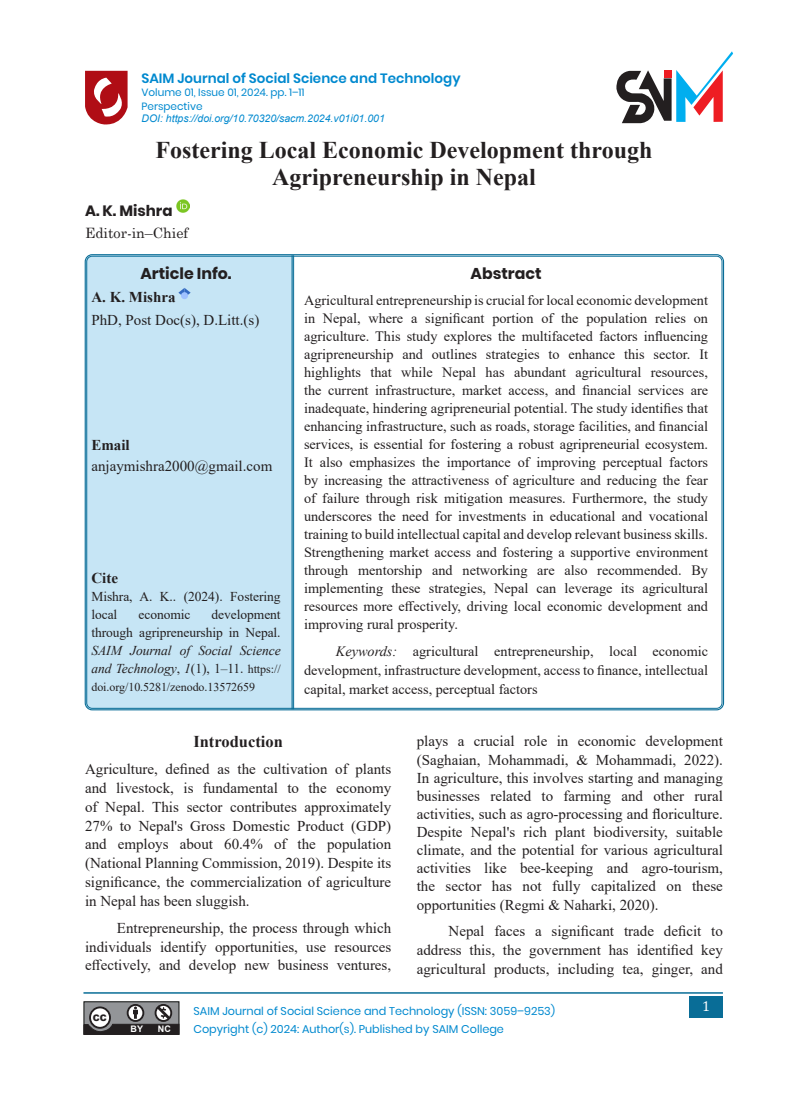
<style>
.page{position:relative;width:808px;height:1106px;background:#fff}
.page>*{position:absolute;margin:0;border:0;box-sizing:border-box;transform-origin:0 0}
.head{font:700 24px/27px "Times New Roman";color:#231f20;text-align:center}
.t1{font:700 16.5px "Times New Roman";color:#231f20}
.info{font:700 15.75px "Poppins";color:#231f20}
.TT{font:15px/18.1px "Times New Roman";color:#231f20;text-align:justify}
.T{font:15px/18.8px "Times New Roman";color:#231f20;text-align:justify}
.abstract{font:15px "Times New Roman";color:#231f20}
.abstract-2{font:700 15px "Times New Roman";color:#231f20}
.Writer{font:700 15px "Poppins";color:#231f20}
.T-2{font:14.25px/18px "Times New Roman";color:#231f20;text-align:justify}
.TT-2{font:14.25px/18.8px "Times New Roman";color:#231f20;text-align:justify}
.Writer-2{font:14.25px "Century Schoolbook";color:#231f20}
.t2{font:14.25px "Cambria";color:#fff}
.t3{font:13.5px/18px "Times New Roman";letter-spacing:-.005em;color:#231f20}
.t4{font:600 13.5px "Poppins";color:#0089cf}
.t5{font:12px "Times New Roman";letter-spacing:-.005em;color:#231f20}
.t6{font:11.25px/18px "Poppins";color:#0089cf}
.t7{font:italic 10.5px "Arial";color:#0089cf}
.t8{font:10.5px/14.1px "Poppins";color:#0089cf}
.t9{font:700 9px "Arial";color:#fff}
.t10{font:900 9px "Arial";color:#231f20}
.s1{font-style:italic}
.s2{font-size:12px}
</style>
<div class="page">
<div style="left:689px;top:996px;width:34px;height:21px;background:#096d97"></div>
<hr style="left:83px;top:992px;width:640px;height:1px;background:#096d97">
<div style="left:83px;top:1001px;width:96px;height:33px;background:#484a49"></div>
<svg style="left:83px;top:1002px;width:97px;height:33px;background:#717071"></svg>
<svg style="left:85px;top:71px;width:43px;height:54px"></svg>
<svg style="left:616px;top:51px;width:117px;height:72px"></svg>
<div style="left:86px;top:255px;width:207px;height:454px;background:#c6e5f5"></div>
<svg style="left:177px;top:200px;width:12px;height:12px"></svg>
<div style="left:181px;top:292px;width:7px;height:7px;background:#a0c2ff;border-radius:50%"></div>
<svg style="left:178px;top:288px;width:13px;height:9px"></svg>
<p class="t4" style="left:141px;top:70px;width:321px">SAIM Journal of Social Science and Technology</p>
<p class="t8" style="left:141px;top:85px;width:165px">Volume 01, Issue 01, 2024. pp. 1–11<br>Perspective</p>
<p class="t7" style="left:141px;top:111px;width:245px">DOI: https://doi.org/10.70320/sacm.2024.v01i01.001</p>
<p class="head" style="left:156px;top:136px;width:498px">Fostering Local Economic Development through<br>Agripreneurship in Nepal</p>
<p class="Writer" style="left:85px;top:202px;width:89px">A. K. Mishra</p>
<p class="Writer-2" style="left:85px;top:224px;width:105px">Editor-in–Chief</p>
<p class="info" style="left:140px;top:264px;width:93px">Article Info.</p>
<p class="abstract-2" style="left:91px;top:286px;width:86px">A. K. Mishra</p>
<p class="abstract" style="left:91px;top:309px;width:169px">PhD, Post Doc(s), D.Litt.(s)</p>
<p class="info" style="left:470px;top:264px;width:73px">Abstract</p>
<p class="T-2" style="left:304px;top:291px;width:405px">Agricultural entrepreneurship is crucial for local economic development in Nepal, where a significant portion of the population relies on agriculture. This study explores the multifaceted factors influencing agripreneurship and outlines strategies to enhance this sector. It highlights that while Nepal has abundant agricultural resources, the current infrastructure, market access, and financial services are inadequate, hindering agripreneurial potential. The study identifies that enhancing infrastructure, such as roads, storage facilities, and financial services, is essential for fostering a robust agripreneurial ecosystem.<br>It also emphasizes the importance of improving perceptual factors by increasing the attractiveness of agriculture and reducing the fear of failure through risk mitigation measures. Furthermore, the study underscores the need for investments in educational and vocational training to build intellectual capital and develop relevant business skills.<br>Strengthening market access and fostering a supportive environment through mentorship and networking are also recommended. By implementing these strategies, Nepal can leverage its agricultural resources more effectively, driving local economic development and improving rural prosperity.</p>
<p class="TT-2" style="left:304px;top:642px;width:405px;text-indent:32px"><span class="s1">Keywords:</span> agricultural entrepreneurship, local economic development, infrastructure development, access to finance, intellectual capital, market access, perceptual factors</p>
<p class="abstract-2" style="left:91px;top:434px;width:40px">Email</p>
<p class="abstract" style="left:91px;top:455px;width:182px">anjaymishra2000@gmail.com</p>
<p class="abstract-2" style="left:91px;top:567px;width:28px">Cite</p>
<p class="t3" style="left:91px;top:587px;width:191px">Mishra, A. K.. (2024). Fostering local</p>
<p class="t3" style="left:91px;top:605px;width:191px;text-align:justify;text-indent:120px">development through agripreneurship in Nepal.<br><span class="s1">SAIM Journal of Social Science and Technology</span>, <span class="s1">1</span>(1), 1–11. <span class="s2">https://</span></p>
<p class="t5" style="left:91px;top:678px;width:165px">doi.org/10.5281/zenodo.13572659</p>
<p class="t3" style="left:138px;top:605px;width:54px">economic</p>
<p class="t1" style="left:193px;top:729px;width:91px">Introduction</p>
<p class="T" style="left:85px;top:759px;width:308px">Agriculture, defined as the cultivation of plants and livestock, is fundamental to the economy of Nepal. This sector contributes approximately 27% to Nepal's Gross Domestic Product (GDP) and employs about 60.4% of the population (National Planning Commission, 2019). Despite its significance, the commercialization of agriculture in Nepal has been sluggish.</p>
<p class="TT" style="left:85px;top:918px;width:308px;line-height:18.8px;text-indent:32px">Entrepreneurship, the process through which individuals identify opportunities, use resources effectively, and develop new business ventures,</p>
<p class="TT" style="left:417px;top:731px;width:308px">plays a crucial role in economic development (Saghaian, Mohammadi, &amp; Mohammadi, 2022).<br>In agriculture, this involves starting and managing businesses related to farming and other rural activities, such as agro-processing and floriculture.<br>Despite Nepal's rich plant biodiversity, suitable climate, and the potential for various agricultural activities like bee-keeping and agro-tourism, the sector has not fully capitalized on these opportunities (Regmi &amp; Naharki, 2020).</p>
<p class="TT" style="left:417px;top:921px;width:308px;line-height:18.8px;text-indent:32px">Nepal faces a significant trade deficit to address this, the government has identified key agricultural products, including tea, ginger, and</p>
<p class="t10" style="left:93px;top:1011px;width:16px">CC</p>
<p class="t9" style="left:131px;top:1022px;width:14px">BY</p>
<p class="t9" style="left:158px;top:1022px;width:14px">NC</p>
<p class="t6" style="left:193px;top:1001px;width:363px">SAIM Journal of Social Science and Technology (ISSN: 3059–9253)<br>Copyright (c) 2024: Author(s). Published by SAIM College</p>
<p class="t2" style="left:702px;top:998px;width:9px">1</p>
</div>
